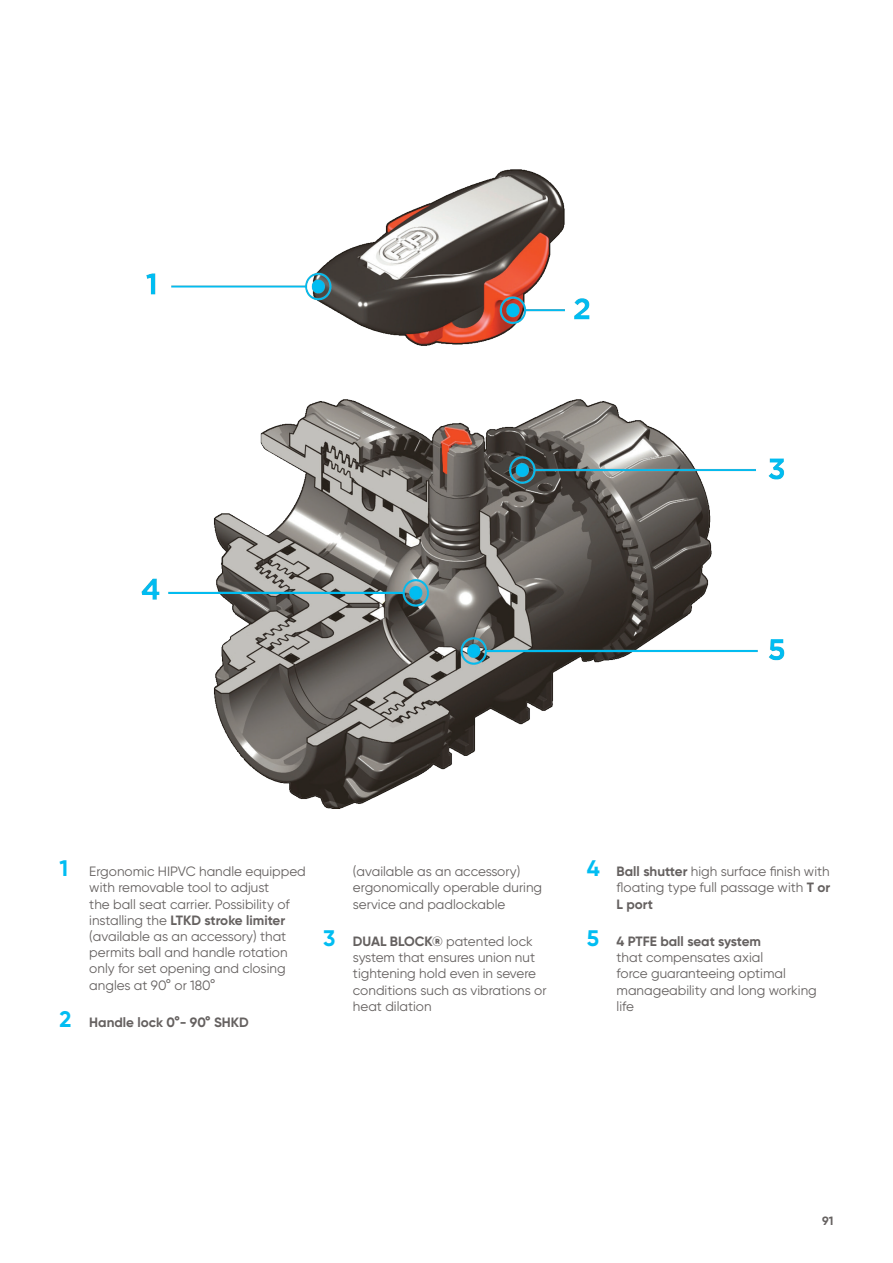
<style>
.page{position:relative;width:893px;height:1263px;background:#fff}
.page>*{position:absolute;margin:0;border:0;box-sizing:border-box;transform-origin:0 0}
.t1{font:13.5px/16.2px "Gilroy";color:#656160}
.t2{font:700 13.5px "Gilroy";color:#656160}
.t3{font:700 12px "Gilroy";color:#656160}
.s1{font-weight:700;font-size:22.5px;color:#01bdf2}
.s2{font-weight:700}
.s3{font-size:22.5px;color:#01bdf2}
</style>
<div class="page">
<img style="left:141px;top:169px;width:644px;height:640px">
<p class="t1" style="left:89px;top:863px;width:218px;text-indent:-30px"><span class="s1">1</span> Ergonomic HIPVC handle equipped with removable tool to adjust<br>the ball seat carrier. Possibility of installing the <span class="s2">LTKD stroke limiter </span>(available as an accessory) that permits ball and handle rotation only for set opening and closing angles at 90° or 180°</p>
<p class="t2" style="left:60px;top:1014px;width:191px"><span class="s3">2</span> Handle lock 0°- 90° SHKD</p>
<p class="t1" style="left:353px;top:863px;width:191px">(available as an accessory) ergonomically operable during service and padlockable</p>
<p class="t1" style="left:353px;top:933px;width:195px;text-indent:-30px"><span class="s1">3</span> <span class="s2">DUAL BLOCK®</span> patented lock system that ensures union nut tightening hold even in severe conditions such as vibrations or heat dilation</p>
<p class="t1" style="left:617px;top:863px;width:215px;text-align:justify;text-indent:-30px"><span class="s1">4</span> <span class="s2">Ball shutter</span> high surface finish with floating type full passage with <span class="s2">T or L port</span></p>
<p class="t1" style="left:617px;top:933px;width:202px;text-indent:-30px"><span class="s1">5</span> <span class="s2">4 PTFE ball seat system<br></span>that compensates axial<br>force guaranteeing optimal manageability and long working life</p>
<p class="t3" style="left:822px;top:1213px;width:13px">91</p>
</div>
